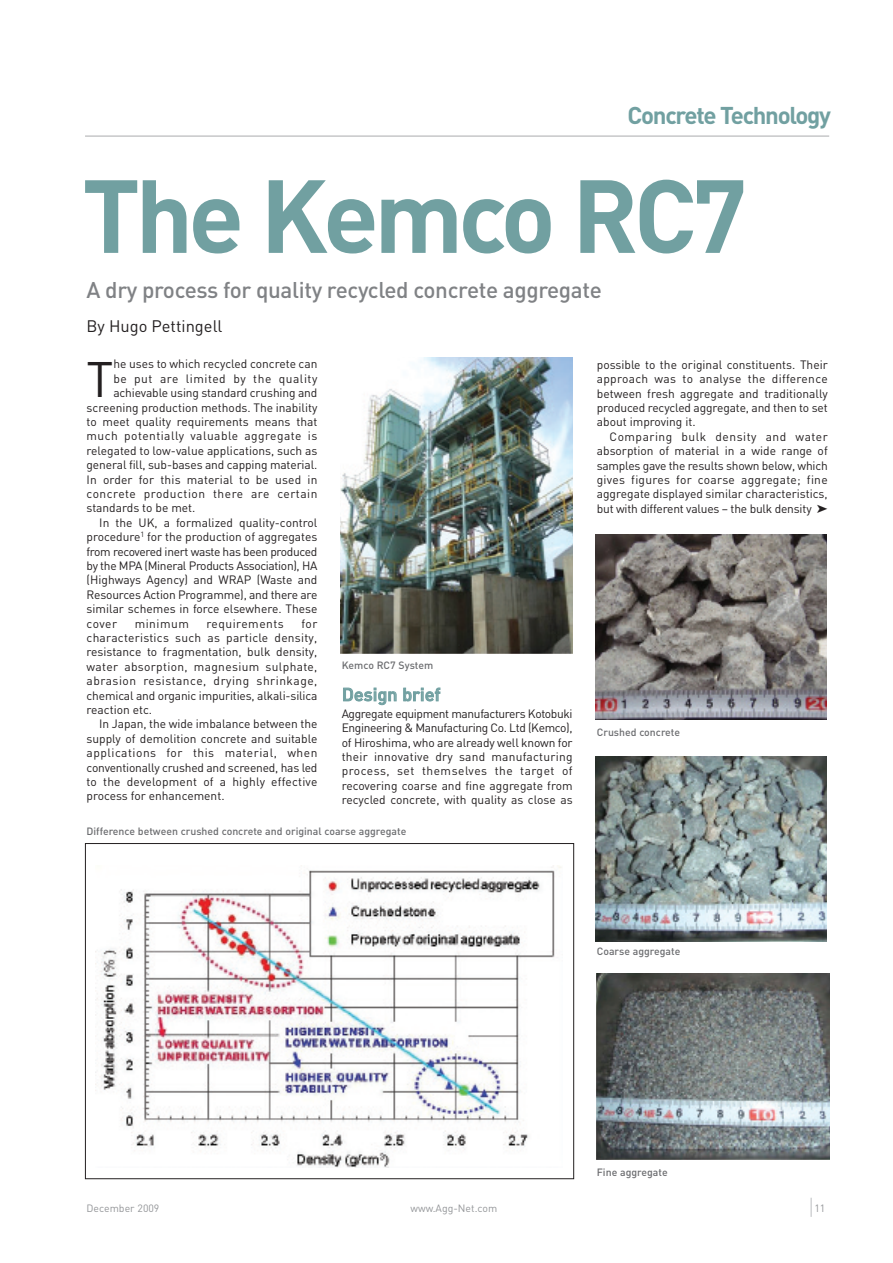
<style>
.page{position:relative;width:893px;height:1263px;background:#fff}
.page>*{position:absolute;margin:0;border:0;box-sizing:border-box;transform-origin:0 0}
.t1{font:700 102px "DIN";letter-spacing:-.05em;color:#71a0a1}
.t2{font:49.2px "DIN";color:#231f20}
.t3{font:700 24px "DIN";letter-spacing:-.055em;color:#71a0a1}
.t4{font:500 22.5px "DIN";letter-spacing:-.015em;color:#808285}
.t5{font:500 18px "DIN";color:#71a0a1}
.t6{font:16.5px "DIN";color:#231f20}
.t7{font:12px/14.4px "DIN";color:#231f20;text-align:justify}
.t8{font:12px "DIN";letter-spacing:.04em;color:#231f20}
.t9{font:12px "DIN";letter-spacing:-.03em;color:#231f20}
.t10{font:500 10.5px "DIN";color:#6c6d70}
.t11{font:10.5px "DIN";color:#939598}
</style>
<div class="page">
<hr style="left:85px;top:136px;width:744px;height:1px;background:#aaacad">
<svg style="left:811px;top:1198px;width:1px;height:19px"></svg>
<img style="left:595px;top:535px;width:232px;height:185px">
<img style="left:595px;top:756px;width:232px;height:185px">
<img style="left:596px;top:973px;width:233px;height:186px">
<img style="left:340px;top:358px;width:232px;height:295px">
<img style="left:96px;top:865px;width:465px;height:302px">
<h3 class="t3" style="left:628px;top:102px;width:205px">Concrete Technology</h3>
<h1 class="t1" style="left:82px;top:158px;width:667px">The Kemco RC7</h1>
<h3 class="t4" style="left:87px;top:277px;width:517px">A dry process for quality recycled concrete aggregate</h3>
<h3 class="t6" style="left:87px;top:317px;width:137px">By Hugo Pettingell</h3>
<h2 class="t2" style="left:87px;top:351px;width:28px">T</h2>
<p class="t7" style="left:113px;top:357px;width:206px">he uses to which recycled concrete can</p>
<p class="t8" style="left:113px;top:372px;width:206px">be put are limited by the quality</p>
<p class="t7" style="left:113px;top:386px;width:206px">achievable using standard crushing and</p>
<p class="t7" style="left:87px;top:400px;width:232px">screening production methods. The inability</p>
<p class="t7" style="left:87px;top:415px;width:232px">to meet quality requirements means that</p>
<p class="t8" style="left:87px;top:429px;width:232px">much potentially valuable aggregate is</p>
<p class="t7" style="left:87px;top:443px;width:232px">relegated to low-value applications, such as</p>
<p class="t7" style="left:87px;top:458px;width:232px">general fill, sub-bases and capping material.</p>
<p class="t7" style="left:87px;top:472px;width:232px">In order for this material to be used in</p>
<p class="t8" style="left:87px;top:487px;width:232px">concrete production there are certain</p>
<p class="t7" style="left:87px;top:501px;width:110px">standards to be met.</p>
<p class="t7" style="left:99px;top:515px;width:220px">In the UK, a formalized quality-control</p>
<p class="t7" style="left:87px;top:530px;width:232px">procedure<sup>1</sup> for the production of aggregates</p>
<p class="t9" style="left:87px;top:544px;width:232px">from recovered inert waste has been produced</p>
<p class="t9" style="left:87px;top:559px;width:232px">by the MPA (Mineral Products Association), HA</p>
<p class="t7" style="left:87px;top:573px;width:232px">(Highways Agency) and WRAP (Waste and</p>
<p class="t7" style="left:87px;top:587px;width:232px">Resources Action Programme), and there are</p>
<p class="t7" style="left:87px;top:602px;width:232px">similar schemes in force elsewhere. These</p>
<p class="t7" style="left:87px;top:616px;width:32px">cover</p>
<p class="t8" style="left:135px;top:616px;width:56px">minimum</p>
<p class="t8" style="left:206px;top:616px;width:79px">requirements</p>
<p class="t7" style="left:87px;top:616px;width:232px;text-indent:215px">for characteristics such as particle density, resistance to fragmentation, bulk density, water absorption, magnesium sulphate, abrasion resistance, drying shrinkage, chemical and organic impurities, alkali-silica reaction etc.</p>
<p class="t7" style="left:87px;top:717px;width:232px;text-indent:13px">In Japan, the wide imbalance between the supply of demolition concrete and suitable applications for this material, when conventionally crushed and screened, has led to the development of a highly effective process for enhancement.</p>
<p class="t10" style="left:342px;top:659px;width:93px">Kemco RC7 System</p>
<h3 class="t5" style="left:342px;top:684px;width:100px">Design brief</h3>
<p class="t7" style="left:342px;top:706px;width:232px">Aggregate equipment manufacturers Kotobuki Engineering &amp; Manufacturing Co. Ltd (Kemco), of Hiroshima, who are already well known for their innovative dry sand manufacturing process, set themselves the target of recovering coarse and fine aggregate from recycled concrete, with quality as close as</p>
<p class="t10" style="left:87px;top:825px;width:321px">Difference between crushed concrete and original coarse aggregate</p>
<p class="t7" style="left:597px;top:357px;width:232px">possible to the original constituents. Their approach was to analyse the difference between fresh aggregate and traditionally produced recycled aggregate, and then to set about improving it.</p>
<p class="t7" style="left:597px;top:429px;width:232px;text-indent:13px">Comparing bulk density and water absorption of material in a wide range of samples gave the results shown below, which gives figures for coarse aggregate; fine aggregate displayed similar characteristics, but with different values – the bulk density ➤</p>
<p class="t10" style="left:597px;top:726px;width:85px">Crushed concrete</p>
<p class="t10" style="left:597px;top:945px;width:85px">Coarse aggregate</p>
<p class="t10" style="left:597px;top:1167px;width:72px">Fine aggregate</p>
<p class="t11" style="left:87px;top:1203px;width:74px">December 2009</p>
<p class="t11" style="left:411px;top:1203px;width:88px">www.Agg-Net.com</p>
<p class="t11" style="left:814px;top:1203px;width:12px">11</p>
</div>
